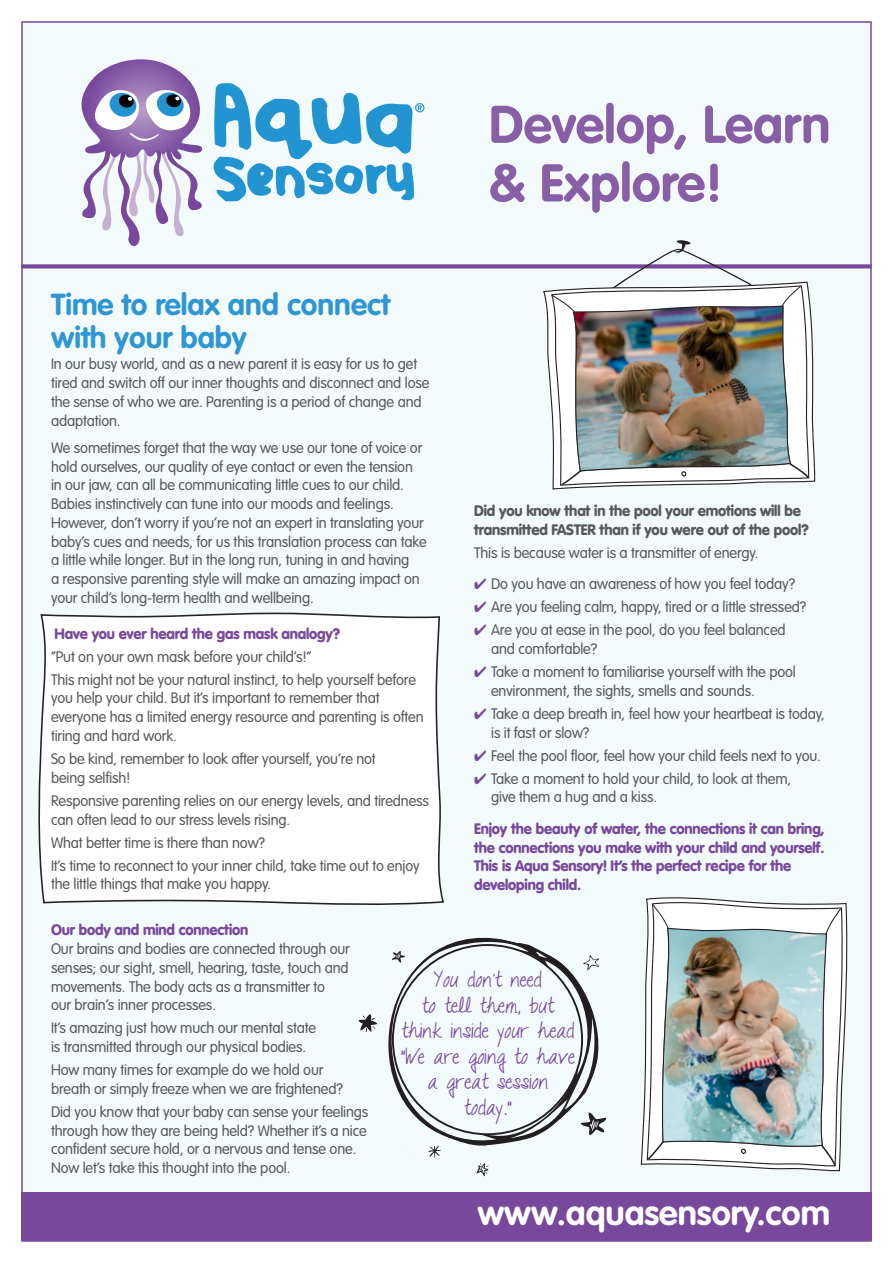
<style>
.page{position:relative;width:893px;height:1263px;background:#fff}
.page>*{position:absolute;margin:0;border:0;box-sizing:border-box;transform-origin:0 0}
.t1{font:700 52.2px/58.5px "VAG Rounded";color:#885ea7}
.t2{font:700 34.5px "VAG Rounded";color:#fff}
.t3{font:700 30px/33px "VAG Rounded";color:#2e96d3}
.t4{font:21px/25.5px "Talkingtothe Moon";color:#78489c;text-align:center}
.t5{font:300 15px/18.8px "VAG Rounded";letter-spacing:-.01em;color:#57585a}
.t6{font:900 15px/18.8px "VAG Rounded";letter-spacing:-.01em;color:#78489c}
.t7{font:900 15px/18.8px "VAG Rounded";letter-spacing:-.01em;color:#57585a}
.s1{color:#78489c}
</style>
<div class="page">
<div style="left:23px;top:21px;width:848px;height:1195px;background:#f3fafb"></div>
<div style="left:21px;top:1192px;width:851px;height:49px;background:#78489c"></div>
<svg style="left:21px;top:264px;width:851px;height:4px;background:#8156a3"></svg>
<svg style="left:81px;top:59px;width:122px;height:188px"></svg>
<svg style="left:214px;top:83px;width:210px;height:118px"></svg>
<svg style="left:358px;top:937px;width:249px;height:240px"></svg>
<div style="left:393px;top:945px;width:189px;height:189px;background:#f3fafb;border-radius:50%"></div>
<svg style="left:359px;top:1014px;width:18px;height:18px"></svg>
<svg style="left:392px;top:951px;width:13px;height:11px"></svg>
<svg style="left:581px;top:1112px;width:25px;height:23px"></svg>
<svg style="left:542px;top:290px;width:274px;height:733px"></svg>
<img style="left:551px;top:240px;width:258px;height:245px">
<svg style="left:640px;top:888px;width:208px;height:284px"></svg>
<img style="left:648px;top:903px;width:195px;height:263px">
<svg style="left:38px;top:612px;width:406px;height:293px"></svg>
<svg style="left:428px;top:1127px;width:65px;height:49px"></svg>
<p class="t3" style="left:51px;top:288px;width:340px">Time to relax and connect with your baby</p>
<p class="t1" style="left:489px;top:95px;width:343px">Develop, Learn &amp; Explore!</p>
<p class="t5" style="left:51px;top:355px;width:380px">In our busy world, and as a new parent it is easy for us to get tired and switch off our inner thoughts and disconnect and lose the sense of who we are. Parenting is a period of change and adaptation.</p>
<p class="t5" style="left:51px;top:438px;width:377px">We sometimes forget that the way we use our tone of voice or hold ourselves, our quality of eye contact or even the tension in our jaw, can all be communicating little cues to our child.<br>Babies instinctively can tune into our moods and feelings.<br>However, don’t worry if you’re not an expert in translating your baby’s cues and needs, for us this translation process can take a little while longer. But in the long run, tuning in and having<br>a responsive parenting style will make an amazing impact on your child’s long-term health and wellbeing.</p>
<p class="t6" style="left:55px;top:624px;width:287px">Have you ever heard the gas mask analogy?</p>
<p class="t5" style="left:51px;top:647px;width:262px">“Put on your own mask before your child’s!”</p>
<p class="t5" style="left:51px;top:670px;width:374px">This might not be your natural instinct, to help yourself before you help your child. But it’s important to remember that everyone has a limited energy resource and parenting is often tiring and hard work.</p>
<p class="t5" style="left:51px;top:749px;width:326px">So be kind, remember to look after yourself, you’re not being selfish!</p>
<p class="t5" style="left:51px;top:791px;width:380px">Responsive parenting relies on our energy levels, and tiredness can often lead to our stress levels rising.</p>
<p class="t5" style="left:51px;top:833px;width:215px">What better time is there than now?</p>
<p class="t5" style="left:51px;top:856px;width:370px">It’s time to reconnect to your inner child, take time out to enjoy the little things that make you happy.</p>
<p class="t6" style="left:51px;top:920px;width:199px">Our body and mind connection</p>
<p class="t5" style="left:51px;top:939px;width:300px">Our brains and bodies are connected through our senses; our sight, smell, hearing, taste, touch and movements. The body acts as a transmitter to<br>our brain’s inner processes.</p>
<p class="t5" style="left:51px;top:1018px;width:267px">It’s amazing just how much our mental state is transmitted through our physical bodies.</p>
<p class="t5" style="left:51px;top:1060px;width:293px">How many times for example do we hold our breath or simply freeze when we are frightened?</p>
<p class="t5" style="left:51px;top:1102px;width:319px">Did you know that your baby can sense your feelings through how they are being held? Whether it’s a nice confident secure hold, or a nervous and tense one.<br>Now let’s take this thought into the pool.</p>
<p class="t7" style="left:474px;top:501px;width:336px">Did you know that in the pool your emotions will be transmitted FASTER than if you were out of the pool?</p>
<p class="t5" style="left:474px;top:543px;width:286px">This is because water is a transmitter of energy.</p>
<p class="t5" style="left:474px;top:574px;width:323px"><span class="s1">✔</span> Do you have an awareness of how you feel today?</p>
<p class="t5" style="left:474px;top:597px;width:334px"><span class="s1">✔</span> Are you feeling calm, happy, tired or a little stressed?</p>
<p class="t5" style="left:491px;top:620px;width:296px;text-indent:-17px"><span class="s1">✔</span> Are you at ease in the pool, do you feel balanced and comfortable?</p>
<p class="t5" style="left:491px;top:662px;width:306px;text-indent:-17px"><span class="s1">✔</span> Take a moment to familiarise yourself with the pool environment, the sights, smells and sounds.</p>
<p class="t5" style="left:491px;top:704px;width:335px;text-indent:-17px"><span class="s1">✔</span> Take a deep breath in, feel how your heartbeat is today, is it fast or slow?</p>
<p class="t5" style="left:474px;top:746px;width:348px"><span class="s1">✔</span> Feel the pool floor, feel how your child feels next to you.</p>
<p class="t5" style="left:491px;top:769px;width:301px;text-indent:-17px"><span class="s1">✔</span> Take a moment to hold your child, to look at them, give them a hug and a kiss.</p>
<p class="t6" style="left:474px;top:819px;width:352px">Enjoy the beauty of water, the connections it can bring, the connections you make with your child and yourself.<br>This is Aqua Sensory! It’s the perfect recipe for the developing child.</p>
<p class="t4" style="left:401px;top:967px;width:175px">You don’t need<br>to tell them, but think inside your head</p>
<p class="t4" style="left:401px;top:1043px;width:176px">“We are going to have a great session<br>today.”</p>
<p class="t2" style="left:477px;top:1192px;width:354px">www.aquasensory.com</p>
</div>
